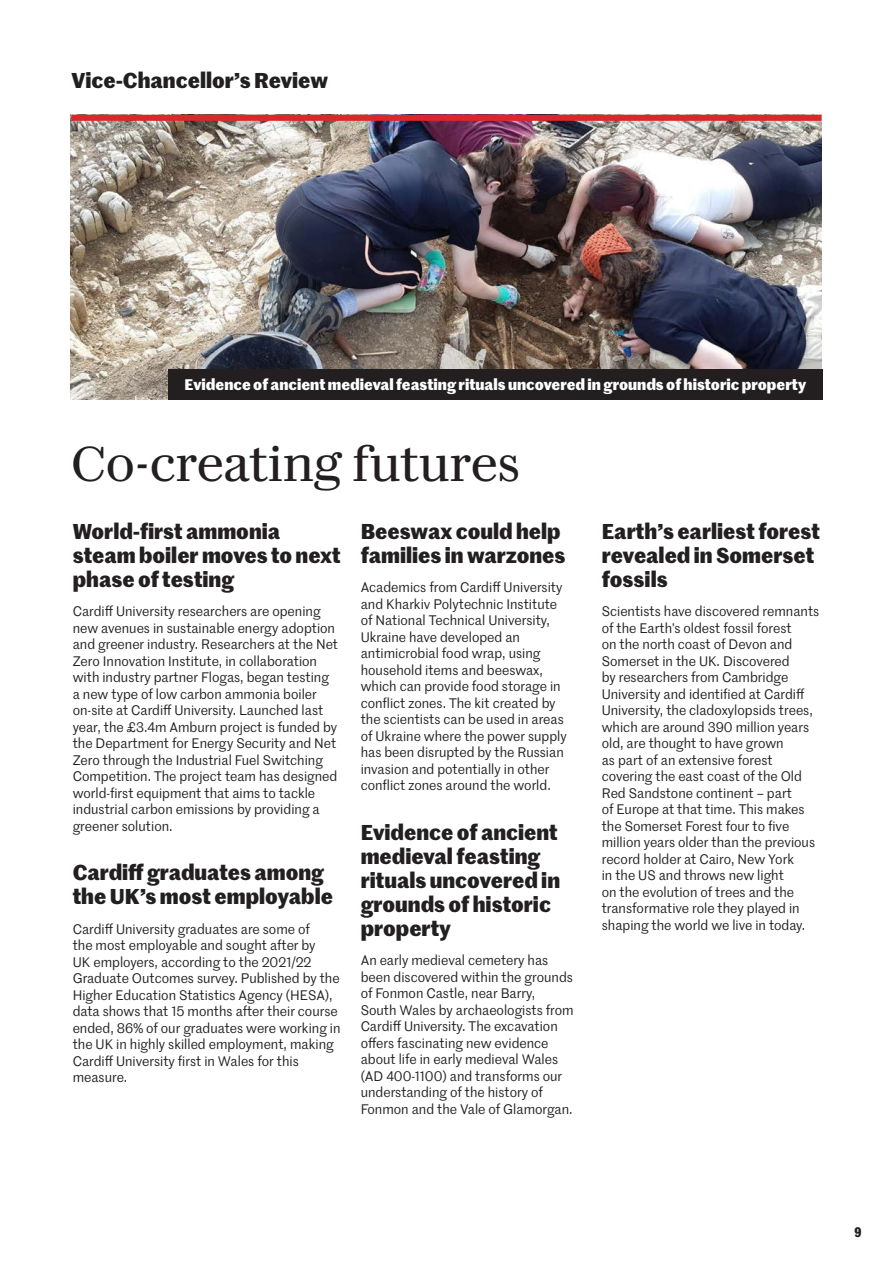
<style>
.page{position:relative;width:893px;height:1263px;background:#fff}
.page>*{position:absolute;margin:0;border:0;box-sizing:border-box;transform-origin:0 0}
.t1{font:49.5px "Darby Serif Text TT";color:#231f20}
.t2{font:700 21px/24px "Marr Sans TT";color:#231f20}
.t3{font:700 15px "Marr Sans TT";color:#fff}
.t4{font:13.5px/16.5px "Marr Sans TT";color:#231f20}
.t5{font:700 13.5px "Marr Sans Cond TT";color:#231f20}
</style>
<div class="page">
<img style="left:70px;top:115px;width:751px;height:285px">
<div style="left:71px;top:115px;width:750px;height:6px;background:#da2728"></div>
<div style="left:168px;top:369px;width:655px;height:31px;background:#231f20"></div>
<p class="t2" style="left:71px;top:67px;width:258px">Vice-Chancellor’s Review</p>
<p class="t3" style="left:185px;top:373px;width:623px">Evidence of ancient medieval feasting rituals uncovered in grounds of historic property</p>
<p class="t1" style="left:71px;top:428px;width:450px">Co-creating futures</p>
<p class="t2" style="left:73px;top:518px;width:269px">World-first ammonia steam boiler moves to next phase of testing</p>
<p class="t4" style="left:73px;top:603px;width:267px">Cardiff University researchers are opening new avenues in sustainable energy adoption and greener industry. Researchers at the Net Zero Innovation Institute, in collaboration with industry partner Flogas, began testing a new type of low carbon ammonia boiler on-site at Cardiff University. Launched last year, the £3.4m Amburn project is funded by the Department for Energy Security and Net Zero through the Industrial Fuel Switching Competition. The project team has designed world-first equipment that aims to tackle industrial carbon emissions by providing a greener solution.</p>
<p class="t2" style="left:73px;top:859px;width:262px">Cardiff graduates among the UK’s most employable</p>
<p class="t4" style="left:73px;top:920px;width:269px">Cardiff University graduates are some of<br>the most employable and sought after by<br>UK employers, according to the 2021/22<br>Graduate Outcomes survey. Published by the Higher Education Statistics Agency (HESA), data shows that 15 months after their course ended, 86% of our graduates were working in the UK in highly skilled employment, making Cardiff University first in Wales for this measure.</p>
<p class="t2" style="left:361px;top:518px;width:206px">Beeswax could help families in warzones</p>
<p class="t4" style="left:361px;top:579px;width:208px">Academics from Cardiff University and Kharkiv Polytechnic Institute of National Technical University,<br>Ukraine have developed an antimicrobial food wrap, using household items and beeswax, which can provide food storage in conflict zones. The kit created by the scientists can be used in areas of Ukraine where the power supply has been disrupted by the Russian invasion and potentially in other conflict zones around the world.</p>
<p class="t2" style="left:361px;top:819px;width:201px">Evidence of ancient medieval feasting rituals uncovered in grounds of historic property</p>
<p class="t4" style="left:361px;top:951px;width:215px">An early medieval cemetery has been discovered within the grounds of Fonmon Castle, near Barry, South Wales by archaeologists from Cardiff University. The excavation offers fascinating new evidence about life in early medieval Wales (AD 400-1100) and transforms our understanding of the history of Fonmon and the Vale of Glamorgan.</p>
<p class="t2" style="left:602px;top:518px;width:220px">Earth’s earliest forest revealed in Somerset fossils</p>
<p class="t4" style="left:602px;top:603px;width:219px">Scientists have discovered remnants of the Earth’s oldest fossil forest<br>on the north coast of Devon and Somerset in the UK. Discovered<br>by researchers from Cambridge University and identified at Cardiff University, the cladoxylopsids trees, which are around 390 million years old, are thought to have grown<br>as part of an extensive forest covering the east coast of the Old Red Sandstone continent – part<br>of Europe at that time. This makes the Somerset Forest four to five million years older than the previous record holder at Cairo, New York<br>in the US and throws new light<br>on the evolution of trees and the transformative role they played in shaping the world we live in today.</p>
<p class="t5" style="left:854px;top:1222px;width:9px">9</p>
</div>
